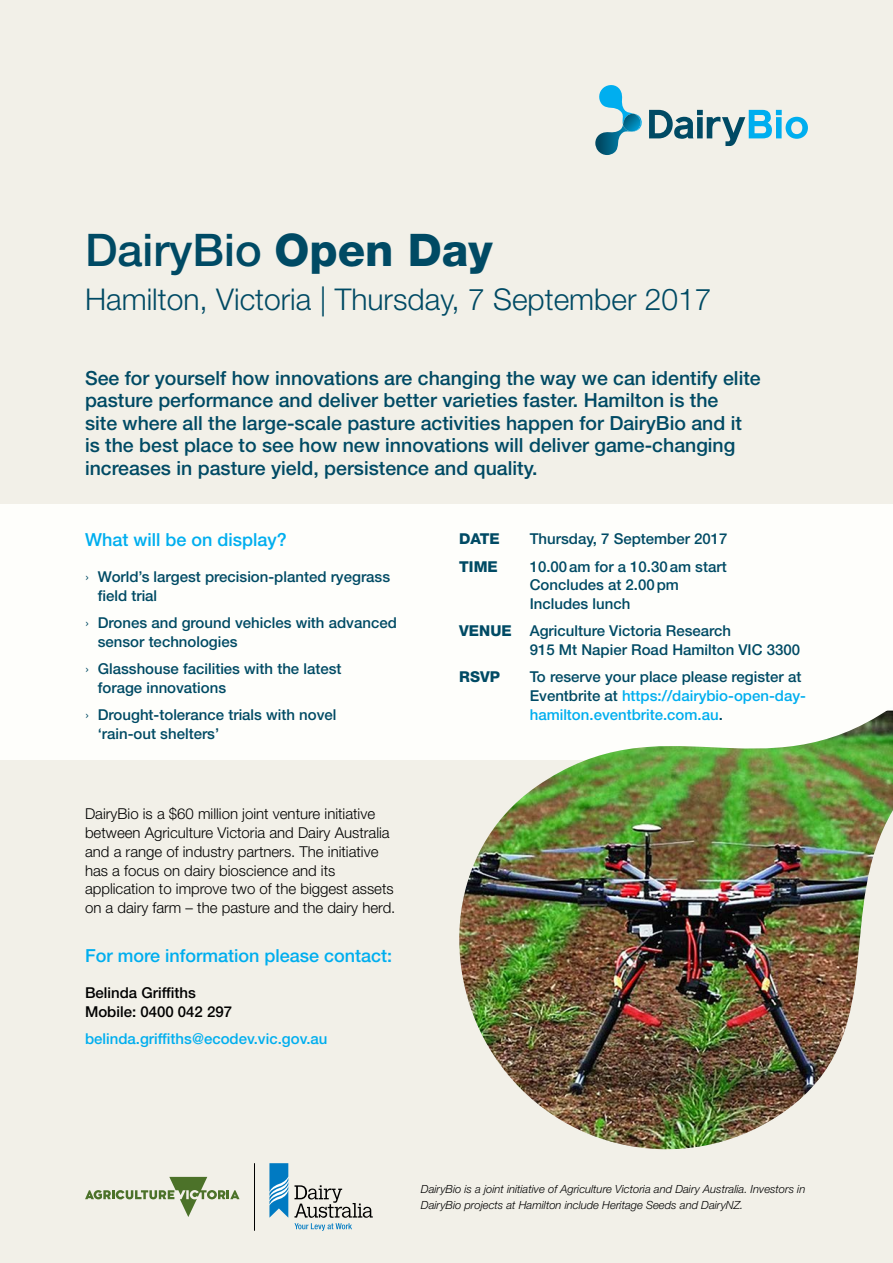
<style>
.page{position:relative;width:893px;height:1263px;background:#f2f0e8}
.page>*{position:absolute;margin:0;border:0;box-sizing:border-box;transform-origin:0 0}
.t1{font:500 45px "Helvetica Neue LT Std";color:#004a64}
.t2{font:300 30px "Helvetica Neue LT Std";color:#004a64}
.t3{font:500 19.5px/22.5px "Helvetica Neue LT Std";color:#004a64}
.t4{font:500 18px "Helvetica Neue LT Std";color:#00aeef}
.t5{font:500 15px/18.8px "Helvetica Neue LT Std";color:#004a64}
.t6{font:300 15px/18.8px "Helvetica Neue LT Std";color:#000}
.t7{font:500 15px/18.8px "Helvetica Neue LT Std";color:#00aeef}
.t8{font:500 15px/18.8px "Helvetica Neue LT Std";color:#000}
.t9{font:800 15px "Helvetica Neue LT Std";color:#004a64}
.t10{font:italic 300 11.25px/15.8px "Helvetica Neue LT Std";color:#000}
.s1{font-weight:800}
.s2{font-weight:300}
.s3{color:#004a64}
</style>
<div class="page">
<div style="left:0;top:504px;width:893px;height:256px;background:#fefefb"></div>
<img style="left:459px;top:710px;width:434px;height:440px">
<svg style="left:649px;top:110px;width:159px;height:36px"></svg>
<svg style="left:595px;top:85px;width:47px;height:70px"></svg>
<svg style="left:269px;top:1163px;width:19px;height:55px"></svg>
<svg style="left:294px;top:1185px;width:79px;height:46px"></svg>
<svg style="left:85px;top:1177px;width:155px;height:40px"></svg>
<hr style="left:254px;top:1163px;width:1px;height:68px;background:#000">
<h1 class="t1" style="left:85px;top:223px;width:409px">DairyBio <span class="s1">Open Day</span></h1>
<h2 class="t2" style="left:85px;top:281px;width:628px">Hamilton, Victoria | Thursday, 7 September 2017</h2>
<p class="t3" style="left:85px;top:366px;width:677px">See for yourself how innovations are changing the way we can identify elite pasture performance and deliver better varieties faster. Hamilton is the<br>site where all the large-scale pasture activities happen for DairyBio and it is the best place to see how new innovations will deliver game-changing increases in pasture yield, persistence and quality.</p>
<p class="t4" style="left:85px;top:529px;width:203px">What will be on display?</p>
<p class="t5" style="left:98px;top:567px;width:294px;text-indent:-13px"><span class="s2">›</span> World’s largest precision-planted ryegrass field trial</p>
<p class="t5" style="left:98px;top:613px;width:301px;text-indent:-13px"><span class="s2">›</span> Drones and ground vehicles with advanced sensor technologies</p>
<p class="t5" style="left:98px;top:659px;width:245px;text-indent:-13px"><span class="s2">›</span> Glasshouse facilities with the latest forage innovations</p>
<p class="t5" style="left:98px;top:705px;width:240px;text-indent:-13px"><span class="s2">›</span> Drought-tolerance trials with novel ‘rain-out shelters’</p>
<p class="t6" style="left:85px;top:804px;width:312px">DairyBio is a $60 million joint venture initiative between Agriculture Victoria and Dairy Australia and a range of industry partners. The initiative has a focus on dairy bioscience and its application to improve two of the biggest assets on a dairy farm – the pasture and the dairy herd.</p>
<p class="t4" style="left:85px;top:945px;width:309px">For more information please contact:</p>
<p class="t8" style="left:85px;top:983px;width:149px">Belinda Griffiths<br>Mobile: 0400 042 297</p>
<p class="t7" style="left:85px;top:1029px;width:244px">belinda.griffiths@ecodev.vic.gov.au</p>
<p class="t9" style="left:459px;top:530px;width:42px">DATE</p>
<p class="t5" style="left:530px;top:529px;width:199px">Thursday, 7 September 2017</p>
<p class="t9" style="left:459px;top:557px;width:40px">TIME</p>
<p class="t5" style="left:530px;top:557px;width:198px">10.00am for a 10.30am start<br>Concludes at 2.00pm<br>Includes lunch</p>
<p class="t5" style="left:530px;top:621px;width:272px;text-indent:-70px"><span class="s1">VENUE</span> Agriculture Victoria Research<br>915 Mt Napier Road Hamilton VIC 3300</p>
<p class="t9" style="left:459px;top:668px;width:42px">RSVP</p>
<p class="t7" style="left:530px;top:667px;width:278px"><span class="s3">To reserve your place please register at<br>Eventbrite at</span> https://dairybio-open-day&shy;hamilton.eventbrite.com.au<span class="s3">.</span></p>
<p class="t10" style="left:421px;top:1181px;width:386px">DairyBio is a joint initiative of Agriculture Victoria and Dairy Australia. Investors in<br>DairyBio projects at Hamilton include Heritage Seeds and DairyNZ.</p>
</div>
